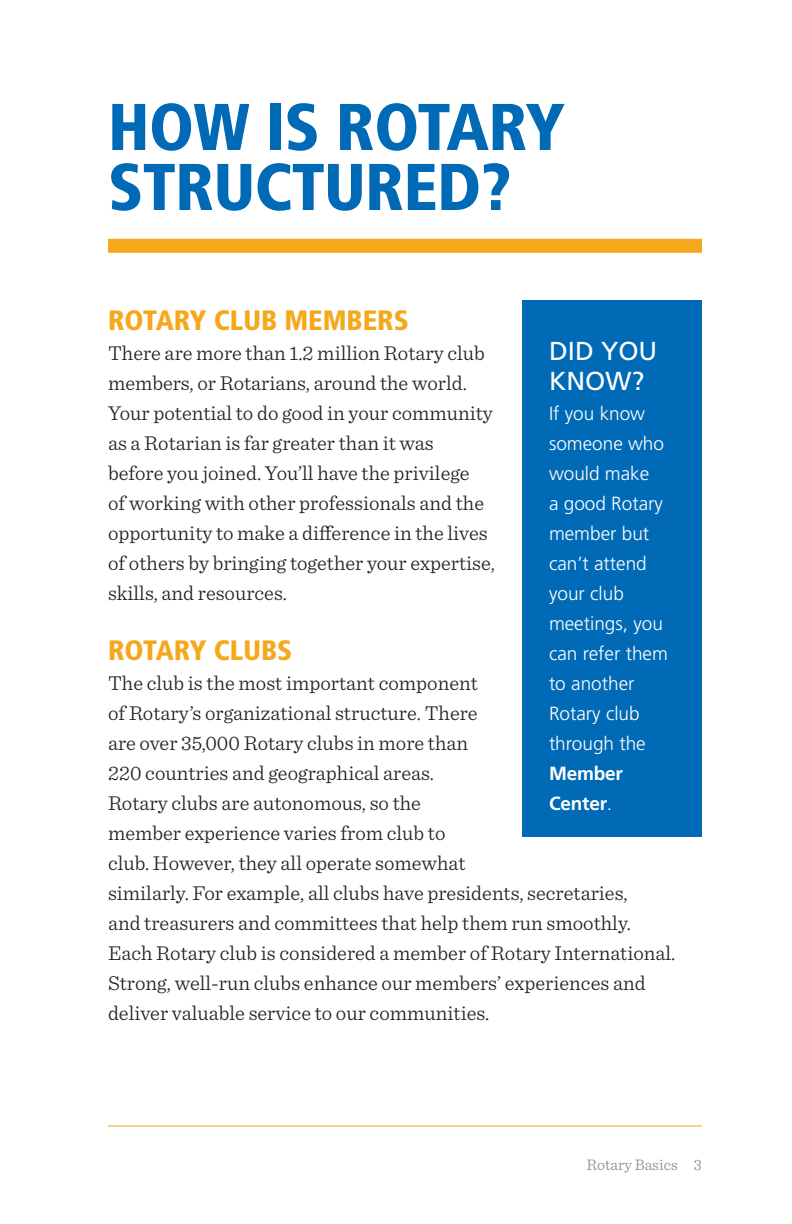
<style>
.page{position:relative;width:792px;height:1224px;background:#fff}
.page>*{position:absolute;margin:0;border:0;box-sizing:border-box;transform-origin:0 0}
.t1{font:900 condensed 66px/60px "Frutiger LT Std";letter-spacing:-.01em;color:#016ab6}
.t2{font:900 condensed 28px "Frutiger LT Std";color:#f5a81c}
.t3{font:26px/30px "Frutiger LT Std";color:#fff}
.t4{font:300 21px/30px "Sentinel";color:#231f20}
.t5{font:300 19px/30px "Frutiger LT Std";color:#fff}
.t6{font:700 19px/30px "Frutiger LT Std";letter-spacing:-.01em;color:#fff}
.t7{font:300 16px "Sentinel";color:#8b8a8d}
.s1{font-weight:300}
</style>
<div class="page">
<hr style="left:108px;top:1126px;width:594px;height:1px;background:#f5a81c">
<div style="left:108px;top:239px;width:594px;height:14px;background:#f5a81c"></div>
<div style="left:522px;top:300px;width:180px;height:537px;background:#016ab6"></div>
<h1 class="t1" style="left:108px;top:97px;width:458px">HOW IS ROTARY<br>STRUCTURED?</h1>
<h2 class="t2" style="left:108px;top:303px;width:302px">ROTARY CLUB MEMBERS</h2>
<p class="t4" style="left:108px;top:337px;width:389px">There are more than 1.2 million Rotary club members, or Rotarians, around the world.<br>Your potential to do good in your community as a Rotarian is far greater than it was<br>before you joined. You’ll have the privilege<br>of working with other professionals and the opportunity to make a difference in the lives of others by bringing together your expertise, skills, and resources.</p>
<h2 class="t2" style="left:108px;top:633px;width:186px">ROTARY CLUBS</h2>
<p class="t4" style="left:108px;top:667px;width:569px">The club is the most important component<br>of Rotary’s organizational structure. There<br>are over 35,000 Rotary clubs in more than<br>220 countries and geographical areas.<br>Rotary clubs are autonomous, so the<br>member experience varies from club to<br>club. However, they all operate somewhat<br>similarly. For example, all clubs have presidents, secretaries,<br>and treasurers and committees that help them run smoothly.<br>Each Rotary club is considered a member of Rotary International.<br>Strong, well-run clubs enhance our members’ experiences and deliver valuable service to our communities.</p>
<p class="t3" style="left:549px;top:336px;width:110px">DID YOU<br>KNOW?</p>
<p class="t5" style="left:549px;top:399px;width:120px">If you know someone who would make<br>a good Rotary member but can’t attend your club meetings, you can refer them to another<br>Rotary club through the</p>
<p class="t6" style="left:549px;top:759px;width:76px">Member<br>Center<span class="s1">.</span></p>
<p class="t7" style="left:586px;top:1153px;width:117px">Rotary Basics 3</p>
</div>
